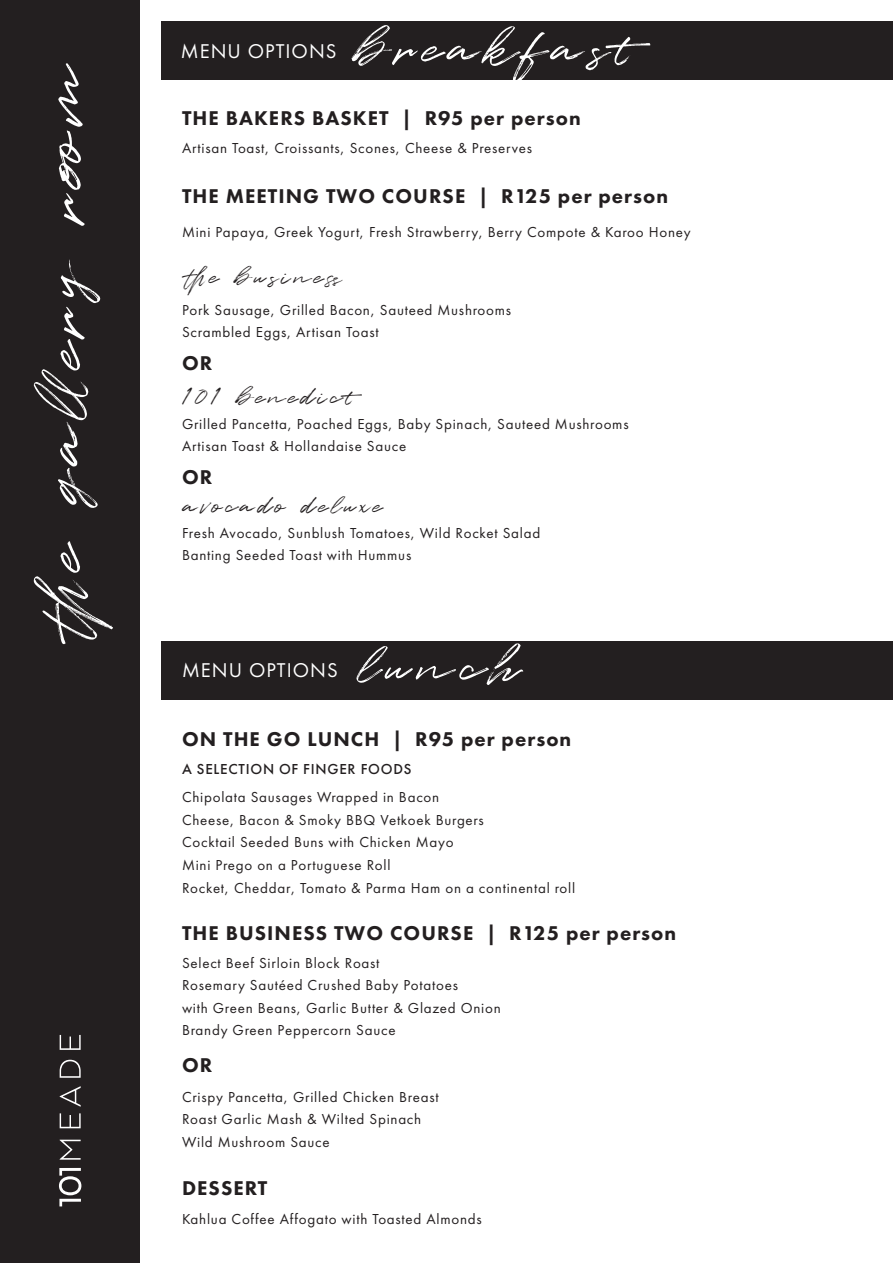
<style>
.page{position:relative;width:893px;height:1263px;background:#fff}
.page>*{position:absolute;margin:0;border:0;box-sizing:border-box;transform-origin:0 0}
.t1{font:64.8px "Quentin";color:#fff}
.t2{font:51px "Quentin";letter-spacing:.145em;color:#fff}
.t3{font:24.15px "Quentin";letter-spacing:.145em;color:#231f20}
.t4{font:800 20.7px "Futura PT";letter-spacing:.05em;color:#231f20}
.t5{font:20.7px "Futura PT";letter-spacing:.05em;color:#fff}
.t6{font:15px/22.5px "Futura PT";letter-spacing:.05em;color:#231f20}
.t7{font:500 15px "Futura PT";letter-spacing:.05em;color:#231f20}
</style>
<div class="page">
<div style="left:161px;top:641px;width:732px;height:58px;background:#231f20"></div>
<div style="left:161px;top:21px;width:732px;height:59px;background:#231f20"></div>
<div style="left:0;top:0;width:140px;height:1263px;background:#231f20"></div>
<svg style="left:59px;top:1168px;width:22px;height:38px"></svg>
<svg style="left:60px;top:1140px;width:21px;height:20px"></svg>
<svg style="left:60px;top:1113px;width:21px;height:15px"></svg>
<svg style="left:60px;top:1086px;width:21px;height:21px"></svg>
<svg style="left:60px;top:1060px;width:21px;height:18px"></svg>
<svg style="left:60px;top:1035px;width:21px;height:15px"></svg>
<h1 class="t1" style="left:20px;top:631px;width:573px;rotate:-90deg">the gallery room</h1>
<h3 class="t5" style="left:181px;top:38px;width:157px">MENU OPTIONS</h3>
<h2 class="t2" style="left:355px;top:14px;width:307px">breakfast</h2>
<h3 class="t4" style="left:182px;top:105px;width:400px">THE BAKERS BASKET | R95 per person</h3>
<p class="t6" style="left:182px;top:137px;width:352px">Artisan Toast, Croissants, Scones, Cheese &amp; Preserves</p>
<h3 class="t4" style="left:182px;top:184px;width:488px">THE MEETING TWO COURSE | R125 per person</h3>
<p class="t6" style="left:182px;top:221px;width:510px">Mini Papaya, Greek Yogurt, Fresh Strawberry, Berry Compote &amp; Karoo Honey</p>
<h3 class="t3" style="left:187px;top:261px;width:159px">the business</h3>
<p class="t6" style="left:182px;top:298px;width:331px">Pork Sausage, Grilled Bacon, Sauteed Mushrooms<br>Scrambled Eggs, Artisan Toast</p>
<h3 class="t4" style="left:182px;top:350px;width:32px">OR</h3>
<h3 class="t3" style="left:182px;top:381px;width:186px">101 benedict</h3>
<p class="t6" style="left:182px;top:413px;width:448px">Grilled Pancetta, Poached Eggs, Baby Spinach, Sauteed Mushrooms<br>Artisan Toast &amp; Hollandaise Sauce</p>
<h3 class="t4" style="left:182px;top:465px;width:32px">OR</h3>
<h3 class="t3" style="left:184px;top:489px;width:200px">avocado deluxe</h3>
<p class="t6" style="left:182px;top:521px;width:360px">Fresh Avocado, Sunblush Tomatoes, Wild Rocket Salad<br>Banting Seeded Toast with Hummus</p>
<h3 class="t5" style="left:182px;top:658px;width:157px">MENU OPTIONS</h3>
<h2 class="t2" style="left:359px;top:632px;width:163px">lunch</h2>
<h3 class="t4" style="left:182px;top:726px;width:391px">ON THE GO LUNCH | R95 per person</h3>
<p class="t7" style="left:182px;top:760px;width:231px">A SELECTION OF FINGER FOODS</p>
<p class="t6" style="left:182px;top:786px;width:395px">Chipolata Sausages Wrapped in Bacon<br>Cheese, Bacon &amp; Smoky BBQ Vetkoek Burgers<br>Cocktail Seeded Buns with Chicken Mayo<br>Mini Prego on a Portuguese Roll<br>Rocket, Cheddar, Tomato &amp; Parma Ham on a continental roll</p>
<h3 class="t4" style="left:182px;top:920px;width:496px">THE BUSINESS TWO COURSE | R125 per person</h3>
<p class="t6" style="left:182px;top:951px;width:320px">Select Beef Sirloin Block Roast<br>Rosemary Sautéed Crushed Baby Potatoes<br>with Green Beans, Garlic Butter &amp; Glazed Onion Brandy Green Peppercorn Sauce</p>
<h3 class="t4" style="left:182px;top:1052px;width:32px">OR</h3>
<p class="t6" style="left:182px;top:1085px;width:258px">Crispy Pancetta, Grilled Chicken Breast<br>Roast Garlic Mash &amp; Wilted Spinach<br>Wild Mushroom Sauce</p>
<h3 class="t4" style="left:182px;top:1175px;width:87px">DESSERT</h3>
<p class="t6" style="left:182px;top:1208px;width:301px">Kahlua Coffee Affogato with Toasted Almonds</p>
</div>
